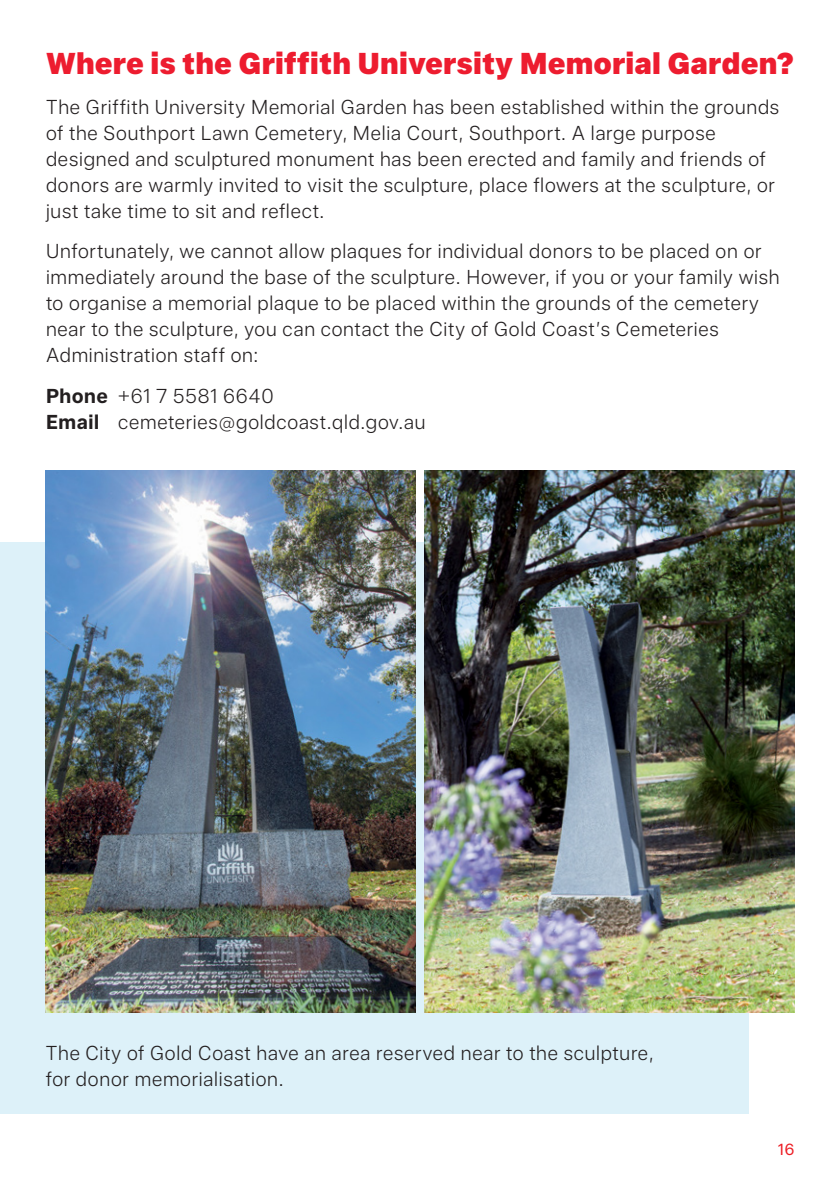
<style>
.page{position:relative;width:840px;height:1191px;background:#fff}
.page>*{position:absolute;margin:0;border:0;box-sizing:border-box;transform-origin:0 0}
.t1{font:800 30px "Griffith Sans Text";letter-spacing:-.005em;color:#ed1c2f}
.t2{font:300 20px/26px "Griffith Sans Text";letter-spacing:.005em;color:#231f20}
.t3{font:16px "Griffith Sans Text";color:#ed1d24}
.s1{font-weight:700}
</style>
<div class="page">
<div style="left:0;top:542px;width:748px;height:571px;background:#ddf1f9"></div>
<img style="left:45px;top:471px;width:370px;height:541px">
<img style="left:424px;top:471px;width:370px;height:541px">
<h1 class="t1" style="left:46px;top:46px;width:749px">Where is the Griffith University Memorial Garden?</h1>
<p class="t2" style="left:46px;top:94px;width:735px">The Griffith University Memorial Garden has been established within the grounds of the Southport Lawn Cemetery, Melia Court, Southport. A large purpose designed and sculptured monument has been erected and family and friends of donors are warmly invited to visit the sculpture, place flowers at the sculpture, or just take time to sit and reflect.</p>
<p class="t2" style="left:46px;top:238px;width:735px">Unfortunately, we cannot allow plaques for individual donors to be placed on or immediately around the base of the sculpture. However, if you or your family wish to organise a memorial plaque to be placed within the grounds of the cemetery near to the sculpture, you can contact the City of Gold Coast’s Cemeteries Administration staff on:</p>
<p class="t2" style="left:46px;top:382px;width:381px"><span class="s1">Phone</span> +61 7 5581 6640<br><span class="s1">Email</span> cemeteries@goldcoast.qld.gov.au</p>
<p class="t2" style="left:45px;top:1039px;width:609px">The City of Gold Coast have an area reserved near to the sculpture, for donor memorialisation.</p>
<p class="t3" style="left:777px;top:1140px;width:18px">16</p>
</div>
